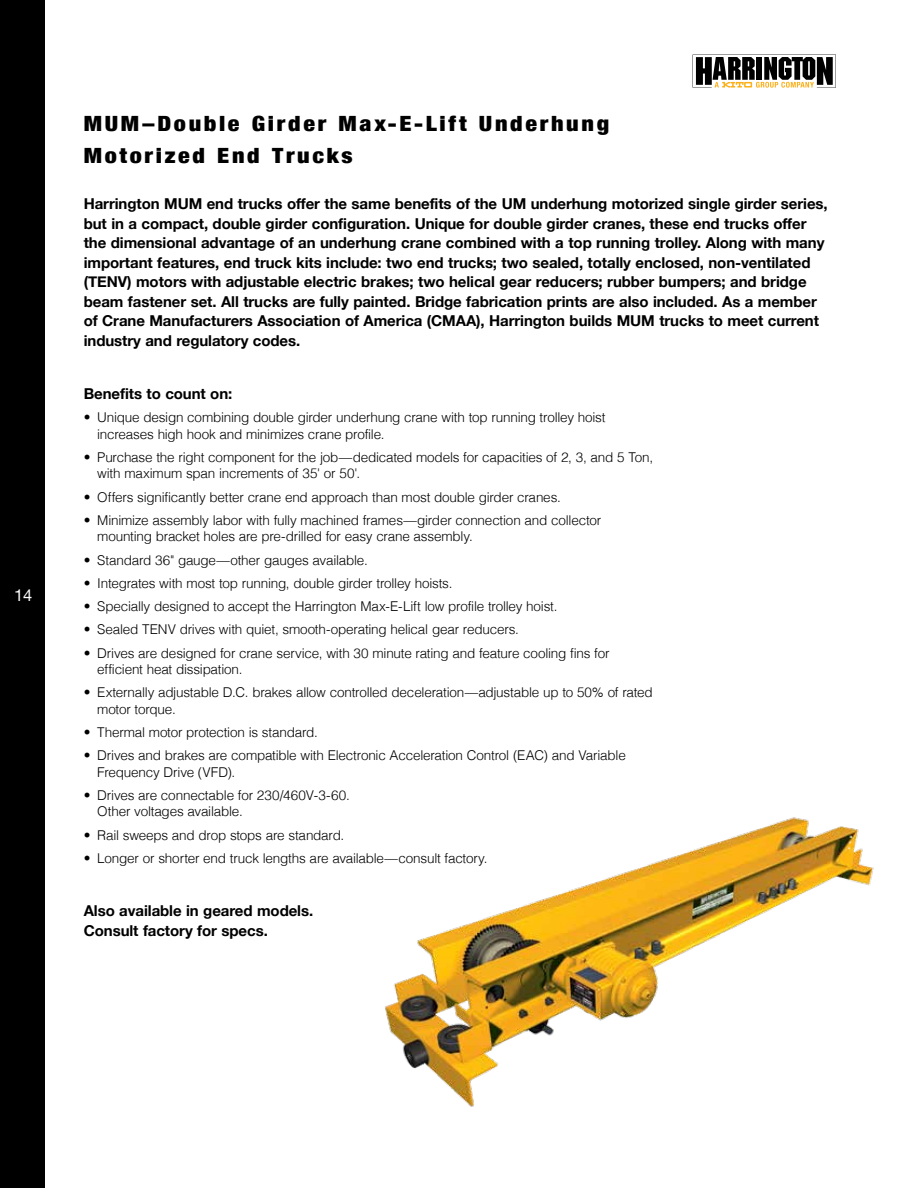
<style>
.page{position:relative;width:918px;height:1188px;background:#fff}
.page>*{position:absolute;margin:0;border:0;box-sizing:border-box;transform-origin:0 0}
.t1{font:900 condensed 21px/31.5px "Helvetica Neue";letter-spacing:.11em;color:#000;scale:1.15 1}
.t2{font:16.5px "Helvetica Neue";color:#fff}
.t3{font:700 15px/19.5px "Helvetica Neue";letter-spacing:-.005em;color:#000}
.t4{font:300 13.5px/16.5px "Helvetica";letter-spacing:-.015em;color:#000}
</style>
<div class="page">
<svg style="left:693px;top:55px;width:143px;height:33px"></svg>
<div style="left:0;top:0;width:45px;height:1188px;background:#000"></div>
<img style="left:385px;top:817px;width:489px;height:290px">
<p class="t2" style="left:14px;top:583px;width:20px">14</p>
<h1 class="t1" style="left:84px;top:107px;width:458px">MUM–Double Girder Max-E-Lift Underhung<br>Motorized End Trucks</h1>
<p class="t3" style="left:84px;top:194px;width:746px">Harrington MUM end trucks offer the same benefits of the UM underhung motorized single girder series, but in a compact, double girder configuration. Unique for double girder cranes, these end trucks offer the dimensional advantage of an underhung crane combined with a top running trolley. Along with many important features, end truck kits include: two end trucks; two sealed, totally enclosed, non-ventilated (TENV) motors with adjustable electric brakes; two helical gear reducers; rubber bumpers; and bridge beam fastener set. All trucks are fully painted. Bridge fabrication prints are also included. As a member of Crane Manufacturers Association of America (CMAA), Harrington builds MUM trucks to meet current industry and regulatory codes.</p>
<p class="t3" style="left:84px;top:384px;width:150px">Benefits to count on:</p>
<p class="t4" style="left:97px;top:408px;width:510px;text-indent:-14px">• Unique design combining double girder underhung crane with top running trolley hoist increases high hook and minimizes crane profile.</p>
<p class="t4" style="left:97px;top:448px;width:557px;text-indent:-14px">• Purchase the right component for the job—dedicated models for capacities of 2, 3, and 5 Ton, with maximum span increments of 35' or 50'.</p>
<p class="t4" style="left:84px;top:488px;width:479px">• Offers significantly better crane end approach than most double girder cranes.</p>
<p class="t4" style="left:97px;top:511px;width:506px;text-indent:-14px">• Minimize assembly labor with fully machined frames—girder connection and collector mounting bracket holes are pre-drilled for easy crane assembly.</p>
<p class="t4" style="left:84px;top:551px;width:286px">• Standard 36" gauge—other gauges available.</p>
<p class="t4" style="left:84px;top:574px;width:370px">• Integrates with most top running, double girder trolley hoists.</p>
<p class="t4" style="left:84px;top:597px;width:475px">• Specially designed to accept the Harrington Max-E-Lift low profile trolley hoist.</p>
<p class="t4" style="left:84px;top:620px;width:437px">• Sealed TENV drives with quiet, smooth-operating helical gear reducers.</p>
<p class="t4" style="left:97px;top:644px;width:514px;text-indent:-14px">• Drives are designed for crane service, with 30 minute rating and feature cooling fins for efficient heat dissipation.</p>
<p class="t4" style="left:97px;top:683px;width:557px;text-indent:-14px">• Externally adjustable D.C. brakes allow controlled deceleration—adjustable up to 50% of rated motor torque.</p>
<p class="t4" style="left:84px;top:723px;width:236px">• Thermal motor protection is standard.</p>
<p class="t4" style="left:97px;top:746px;width:530px;text-indent:-14px">• Drives and brakes are compatible with Electronic Acceleration Control (EAC) and Variable<br>Frequency Drive (VFD).</p>
<p class="t4" style="left:97px;top:786px;width:254px;text-indent:-14px">• Drives are connectable for 230/460V-3-60.<br>Other voltages available.</p>
<p class="t4" style="left:84px;top:826px;width:262px">• Rail sweeps and drop stops are standard.</p>
<p class="t4" style="left:84px;top:849px;width:405px">• Longer or shorter end truck lengths are available—consult factory.</p>
<p class="t3" style="left:84px;top:902px;width:231px">Also available in geared models.<br>Consult factory for specs.</p>
</div>
